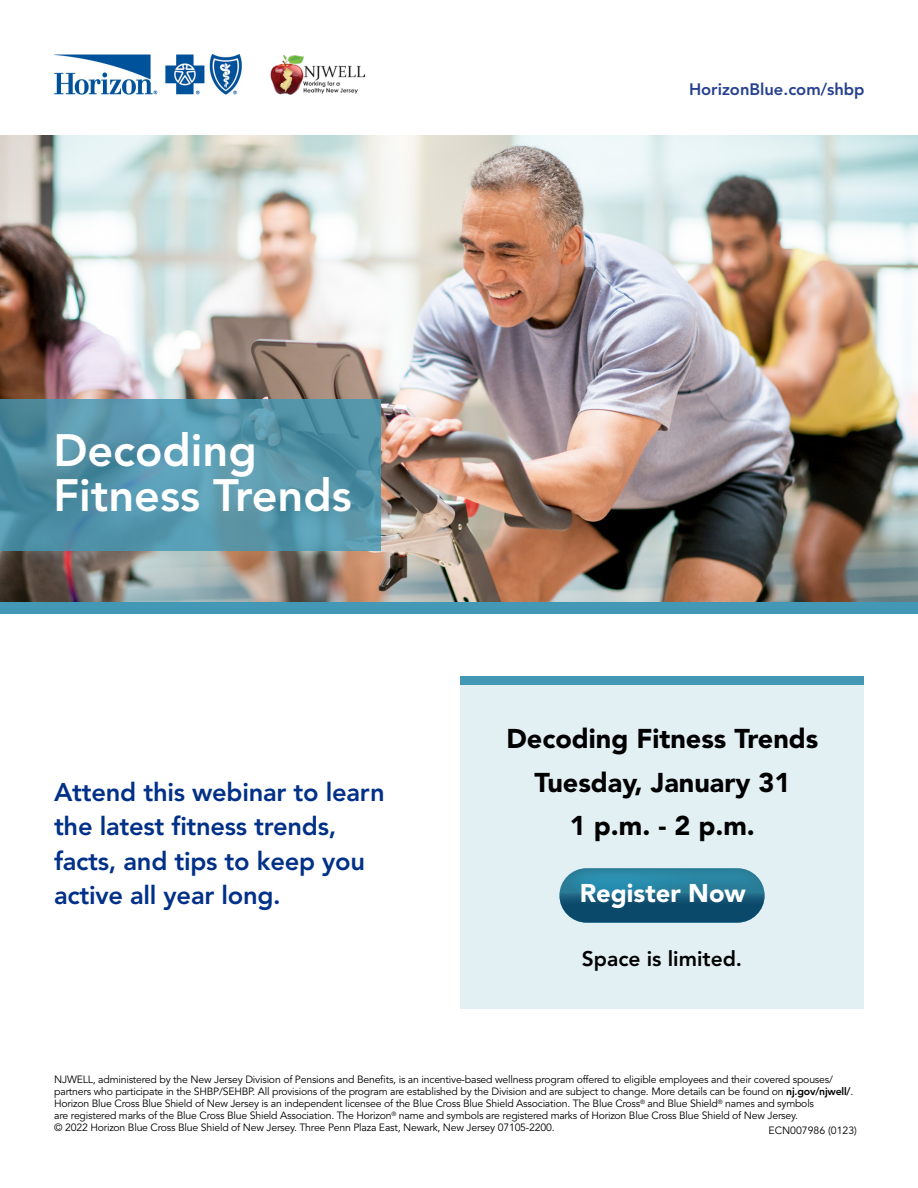
<style>
.page{position:relative;width:918px;height:1188px;background:#fff}
.page>*{position:absolute;margin:0;border:0;box-sizing:border-box;transform-origin:0 0}
.t1{font:800 45px/45px "Avenir";color:#fff}
.t2{font:900 27px "Avenir";color:#000}
.t3{font:800 25.5px/34.5px "Avenir";letter-spacing:-.01em;color:#003087}
.t4{font:900 25.5px "Avenir";color:#fff}
.t5{font:800 21px "Avenir";color:#000}
.t6{font:800 16.5px "Avenir";color:#25408f}
.t7{font:10.5px/12px "Avenir";letter-spacing:-.02em;color:#000}
.t8{font:10.5px "Avenir";color:#000}
.s1{font-weight:800}
</style>
<div class="page">
<img style="left:54px;top:54px;width:187px;height:40px">
<img style="left:271px;top:54px;width:93px;height:41px">
<img style="left:0;top:135px;width:918px;height:467px">
<svg style="left:0;top:399px;width:381px;height:151px;background:#5494a9"></svg>
<div style="left:0;top:602px;width:918px;height:11px;background:#4298b5"></div>
<div style="left:460px;top:676px;width:404px;height:9px;background:#4298b5"></div>
<div style="left:460px;top:685px;width:404px;height:324px;background:#e2eff3"></div>
<svg style="left:559px;top:892px;width:206px;height:31px;background:#1c5876"></svg>
<img style="left:562px;top:869px;width:200px;height:29px">
<p class="t6" style="left:689px;top:79px;width:177px">HorizonBlue.com/shbp</p>
<p class="t1" style="left:53px;top:428px;width:300px">Decoding<br>Fitness Trends</p>
<p class="t3" style="left:54px;top:774px;width:332px">Attend this webinar to learn the latest fitness trends, facts, and tips to keep you active all year long.</p>
<p class="t2" style="left:506px;top:723px;width:314px">Decoding Fitness Trends</p>
<p class="t2" style="left:534px;top:766px;width:257px">Tuesday, January 31</p>
<p class="t2" style="left:570px;top:810px;width:186px">1 p.m. - 2 p.m.</p>
<p class="t4" style="left:580px;top:878px;width:168px">Register Now</p>
<p class="t5" style="left:582px;top:946px;width:162px">Space is limited.</p>
<p class="t7" style="left:54px;top:1074px;width:801px">NJWELL, administered by the New Jersey Division of Pensions and Benefits, is an incentive-based wellness program offered to eligible employees and their covered spouses/ partners who participate in the SHBP/SEHBP. All provisions of the program are established by the Division and are subject to change. More details can be found on <span class="s1">nj.gov/njwell/</span>.<br>Horizon Blue Cross Blue Shield of New Jersey is an independent licensee of the Blue Cross Blue Shield Association. The Blue Cross<sup>®</sup> and Blue Shield<sup>®</sup> names and symbols<br>are registered marks of the Blue Cross Blue Shield Association. The Horizon<sup>®</sup> name and symbols are registered marks of Horizon Blue Cross Blue Shield of New Jersey.<br>© 2022 Horizon Blue Cross Blue Shield of New Jersey. Three Penn Plaza East, Newark, New Jersey 07105-2200.</p>
<p class="t8" style="left:768px;top:1125px;width:90px">ECN007986 (0123)</p>
</div>
